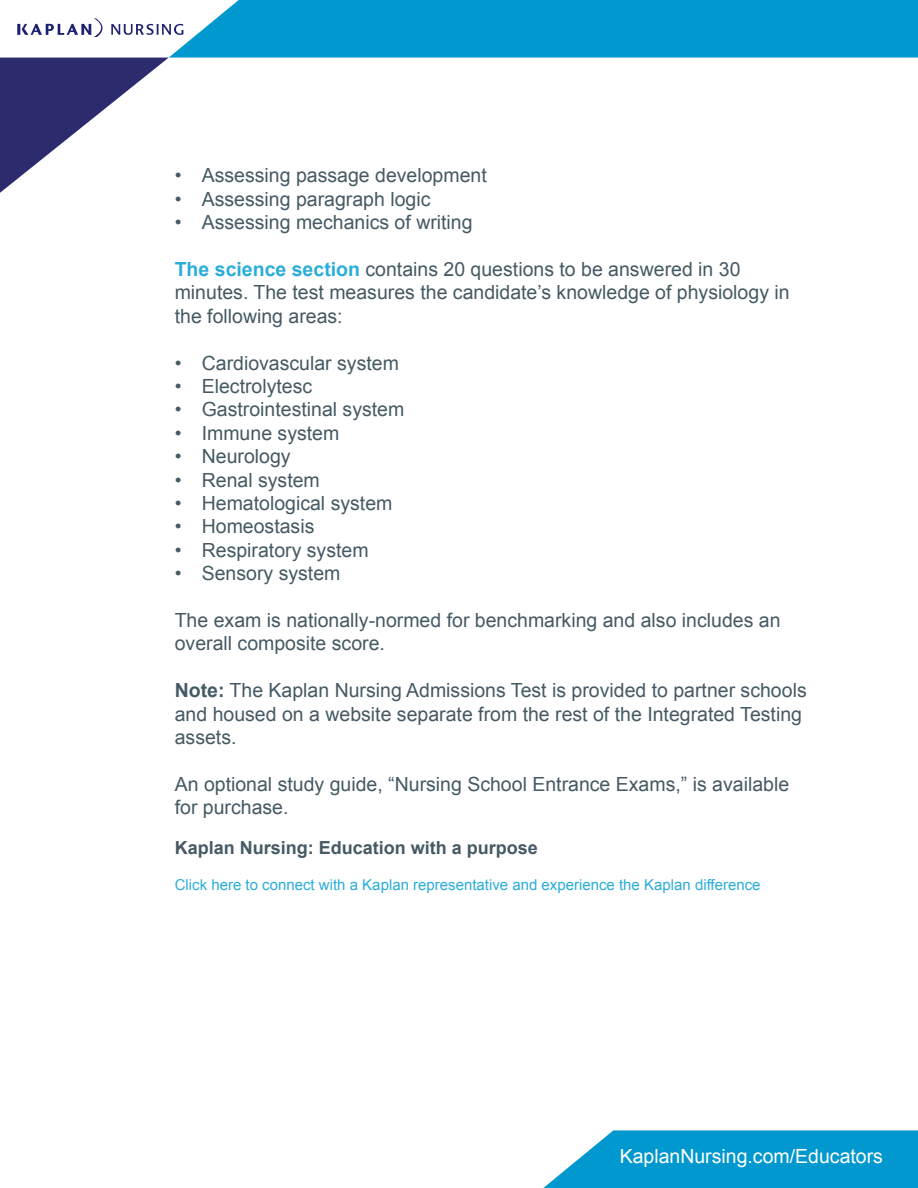
<style>
.page{position:relative;width:918px;height:1188px;background:#fff}
.page>*{position:absolute;margin:0;border:0;box-sizing:border-box;transform-origin:0 0}
.t1{font:19.5px/23.4px "Arial";color:#455a64}
.t2{font:19.5px "Arial";color:#fff}
.t3{font:700 18px "Arial";color:#455a64}
.t4{font:15px "Arial";color:#2badd9}
.s1{font-weight:700;color:#2badd9}
.s2{font-weight:700}
</style>
<div class="page">
<svg style="left:0;top:0;width:918px;height:193px"></svg>
<svg style="left:543px;top:1130px;width:375px;height:58px;background:#1ba2d3"></svg>
<p class="t1" style="left:175px;top:164px;width:314px">• Assessing passage development</p>
<p class="t1" style="left:175px;top:187px;width:257px">• Assessing paragraph logic</p>
<p class="t1" style="left:175px;top:211px;width:299px">• Assessing mechanics of writing</p>
<p class="t1" style="left:175px;top:258px;width:616px"><span class="s1">The science section</span> contains 20 questions to be answered in 30 minutes. The test measures the candidate’s knowledge of physiology in the following areas:</p>
<p class="t1" style="left:175px;top:351px;width:226px">• Cardiovascular system</p>
<p class="t1" style="left:175px;top:375px;width:139px">• Electrolytesc</p>
<p class="t1" style="left:175px;top:398px;width:231px">• Gastrointestinal system</p>
<p class="t1" style="left:175px;top:421px;width:166px">• Immune system</p>
<p class="t1" style="left:175px;top:445px;width:117px">• Neurology</p>
<p class="t1" style="left:175px;top:468px;width:147px">• Renal system</p>
<p class="t1" style="left:175px;top:492px;width:219px">• Hematological system</p>
<p class="t1" style="left:175px;top:515px;width:141px">• Homeostasis</p>
<p class="t1" style="left:175px;top:538px;width:195px">• Respiratory system</p>
<p class="t1" style="left:175px;top:562px;width:167px">• Sensory system</p>
<p class="t1" style="left:175px;top:609px;width:607px">The exam is nationally-normed for benchmarking and also includes an overall composite score.</p>
<p class="t1" style="left:175px;top:679px;width:634px"><span class="s2">Note:</span> The Kaplan Nursing Admissions Test is provided to partner schools and housed on a website separate from the rest of the Integrated Testing assets.</p>
<p class="t1" style="left:175px;top:772px;width:616px">An optional study guide, “Nursing School Entrance Exams,” is available for purchase.</p>
<p class="t3" style="left:175px;top:835px;width:365px">Kaplan Nursing: Education with a purpose</p>
<p class="t4" style="left:175px;top:875px;width:587px">Click here to connect with a Kaplan representative and experience the Kaplan difference</p>
<p class="t2" style="left:620px;top:1144px;width:265px">KaplanNursing.com/Educators</p>
</div>
